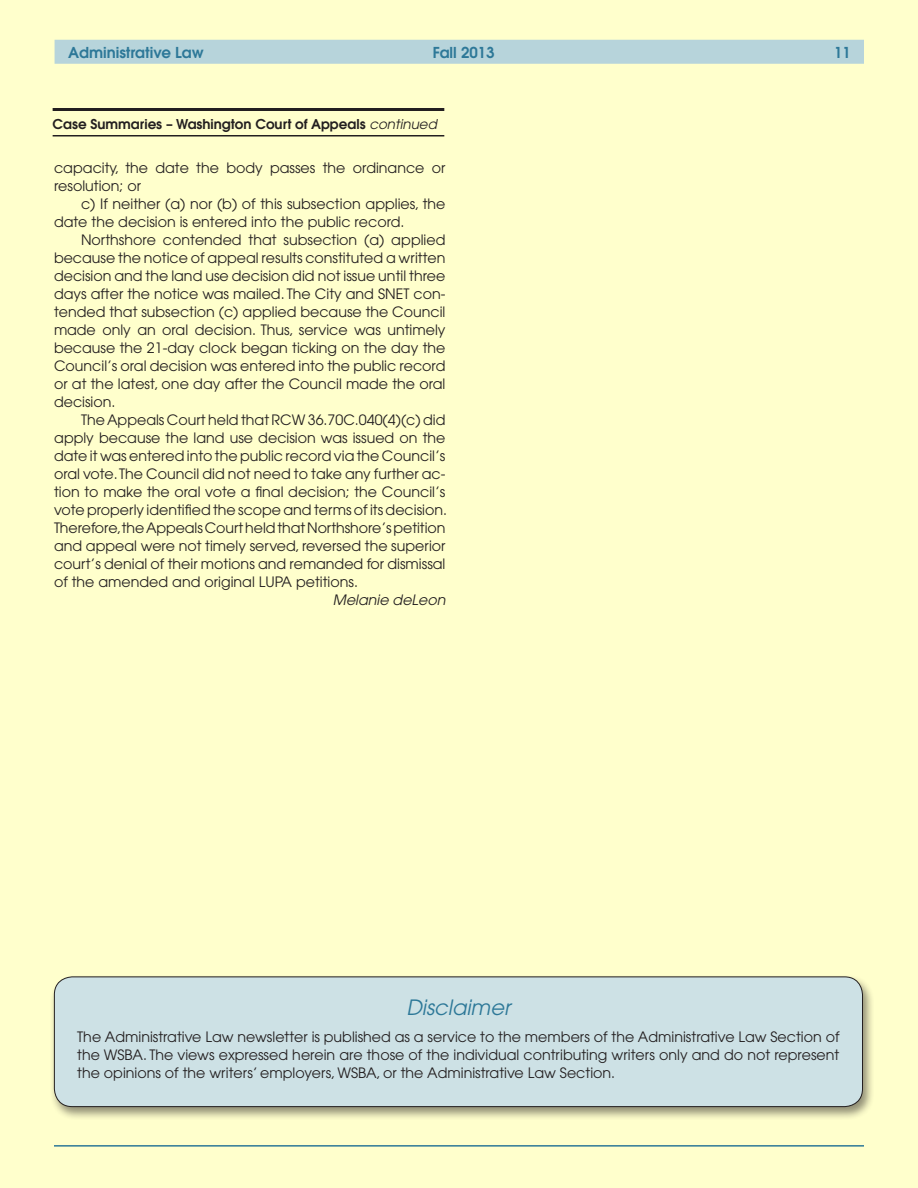
<style>
.page{position:relative;width:918px;height:1188px;background:#ffc}
.page>*{position:absolute;margin:0;border:0;box-sizing:border-box;transform-origin:0 0}
.titlenotoc{font:italic 21px "Avant Garde";color:#2d7898}
.t1{font:600 15px "Avant Garde";color:#2d7898}
.body{font:14.25px/18px "Avant Garde";color:#231f20}
.bodywspnoind{font:14.25px/18px "Avant Garde";color:#231f20;text-align:justify}
.byline2{font:italic 14.25px "Avant Garde";color:#231f20}
.continued_from{font:600 13.5px "Avant Garde";color:#231f20}
.s1{font-weight:400;font-style:italic}
</style>
<div class="page">
<div style="left:55px;top:40px;width:809px;height:24px;background:#b7d4db"></div>
<hr style="left:54px;top:1145px;width:810px;height:2px;background:#2d7898">
<hr style="left:53px;top:108px;width:391px;height:3px;background:#231f20">
<hr style="left:53px;top:135px;width:391px;height:1px;background:#231f20">
<div style="left:49px;top:974px;width:825px;height:147px;background:#231f20;opacity:.5"></div>
<div style="left:54px;top:977px;width:808px;height:130px;background:#cde1e5;border-radius:18px"></div>
<div style="left:54px;top:976px;width:809px;height:131px;border:1px solid #231f20;border-radius:18px"></div>
<p class="t1" style="left:68px;top:43px;width:137px">Administrative Law</p>
<p class="t1" style="left:433px;top:43px;width:63px">Fall 2013</p>
<p class="t1" style="left:834px;top:43px;width:18px">11</p>
<p class="continued_from" style="left:53px;top:115px;width:386px">Case Summaries – Washington Court of Appeals <span class="s1">continued</span></p>
<p class="body" style="left:54px;top:159px;width:393px">capacity, the date the body passes the ordinance or resolution; or</p>
<p class="body" style="left:54px;top:195px;width:393px;text-indent:27px">c) If neither (a) nor (b) of this subsection applies, the date the decision is entered into the public record.</p>
<p class="body" style="left:54px;top:231px;width:393px;text-align:justify;text-indent:27px">Northshore contended that subsection (a) applied because the notice of appeal results constituted a written decision and the land use decision did not issue until three days after the notice was mailed. The City and SNET con&shy;tended that subsection (c) applied because the Council made only an oral decision. Thus, service was untimely because the 21-day clock began ticking on the day the Council’s oral decision was entered into the public record or at the latest, one day after the Council made the oral decision.</p>
<p class="body" style="left:54px;top:411px;width:395px;text-align:justify;text-indent:27px">The Appeals Court held that RCW 36.70C.040(4)(c) did apply because the land use decision was issued on the date it was entered into the public record via the Council’s oral vote. The Council did not need to take any further ac&shy;tion to make the oral vote a final decision; the Council’s vote properly identified the scope and terms of its decision.<br>Therefore,the Appeals Court held that Northshore’s petition and appeal were not timely served, reversed the superior court’s denial of their motions and remanded for dismissal of the amended and original LUPA petitions.</p>
<p class="byline2" style="left:333px;top:591px;width:114px">Melanie deLeon</p>
<p class="titlenotoc" style="left:406px;top:995px;width:105px">Disclaimer</p>
<p class="bodywspnoind" style="left:77px;top:1027px;width:764px">The Administrative Law newsletter is published as a service to the members of the Administrative Law Section of the WSBA. The views expressed herein are those of the individual contributing writers only and do not represent the opinions of the writers’ employers, WSBA, or the Administrative Law Section.</p>
</div>
